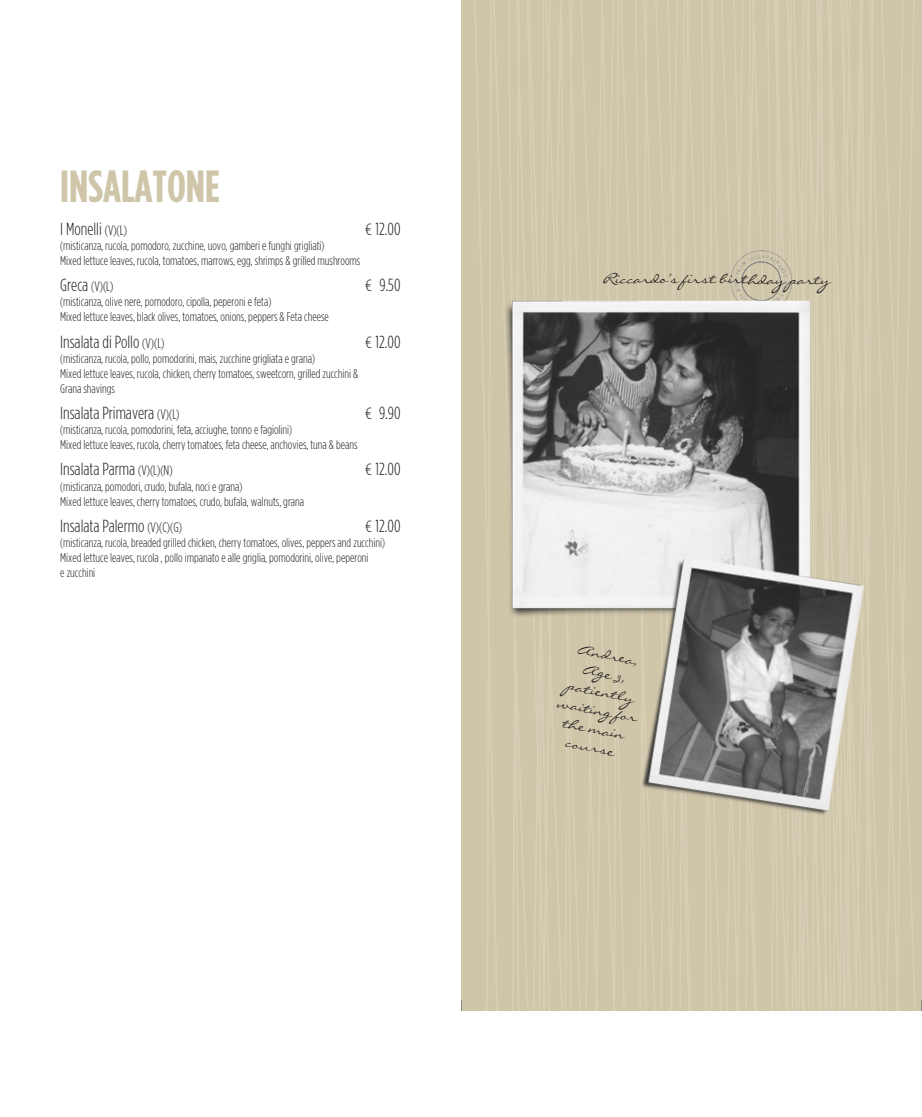
<style>
.page{position:relative;width:922px;height:1117px;background:#fff}
.page>*{position:absolute;margin:0;border:0;box-sizing:border-box;transform-origin:0 0}
.t1{font:700 condensed 45px "Gotham HTF";color:#cfc5a9}
.t2{font:300 condensed 17.5px "Gotham HTF";color:#1c1c1b}
.t3{font:300 condensed 13.75px "Gotham HTF";color:#1c1c1b}
.t4{font:13.12px/18.8px "Liorah BT";color:#1c1c1b;text-align:center}
.t5{font:300 condensed 12.5px/15px "Gotham HTF";color:#1c1c1b}
.s1{font-size:13.75px}
.s2{font-family:"Myriad Pro"}
.s3{font-size:17.5px}
</style>
<div class="page">
<svg style="left:470px;top:0;width:452px;height:1010px;background:#beb7a3"></svg>
<h1 class="t1" style="left:60px;top:160px;width:161px">INSALATONE</h1>
<h2 class="t2" style="left:60px;top:220px;width:68px">I Monelli <span class="s1">(V)(L)</span></h2>
<h2 class="t2" style="left:365px;top:220px;width:36px"><span class="s2">€</span> 12.00</h2>
<p class="t5" style="left:60px;top:238px;width:301px">(misticanza, rucola, pomodoro, zucchine, uovo, gamberi e funghi grigliati)<br>Mixed lettuce leaves, rucola, tomatoes, marrows, egg, shrimps &amp; grilled mushrooms</p>
<p class="t3" style="left:60px;top:279px;width:55px"><span class="s3">Greca</span> (V)(L)</p>
<h2 class="t2" style="left:365px;top:276px;width:36px"><span class="s2">€</span> 9.50</h2>
<p class="t5" style="left:60px;top:294px;width:270px">(misticanza, olive nere, pomodoro, cipolla, peperoni e feta)<br>Mixed lettuce leaves, black olives, tomatoes, onions, peppers &amp; Feta cheese</p>
<h2 class="t2" style="left:60px;top:332px;width:106px">Insalata di Pollo <span class="s1">(V)(L)</span></h2>
<h2 class="t2" style="left:365px;top:332px;width:36px"><span class="s2">€</span> 12.00</h2>
<p class="t5" style="left:60px;top:351px;width:299px">(misticanza, rucola, pollo, pomodorini, mais, zucchine grigliata e grana)<br>Mixed lettuce leaves, rucola, chicken, cherry tomatoes, sweetcorn, grilled zucchini &amp;<br>Grana shavings</p>
<h2 class="t2" style="left:60px;top:403px;width:121px">Insalata Primavera <span class="s1">(V)(L)</span></h2>
<h2 class="t2" style="left:365px;top:403px;width:36px"><span class="s2">€</span> 9.90</h2>
<p class="t5" style="left:60px;top:422px;width:299px">(misticanza, rucola, pomodorini, feta, acciughe, tonno e fagiolini)<br>Mixed lettuce leaves, rucola, cherry tomatoes, feta cheese, anchovies, tuna &amp; beans</p>
<h2 class="t2" style="left:60px;top:460px;width:114px">Insalata Parma <span class="s1">(V)(L)(N)</span></h2>
<h2 class="t2" style="left:365px;top:460px;width:36px"><span class="s2">€</span> 12.00</h2>
<p class="t5" style="left:60px;top:478px;width:245px">(misticanza, pomodori, crudo, bufala, noci e grana)<br>Mixed lettuce leaves, cherry tomatoes, crudo, bufala, walnuts, grana</p>
<h2 class="t2" style="left:60px;top:516px;width:123px">Insalata Palermo <span class="s1">(V)(C)(G)</span></h2>
<h2 class="t2" style="left:365px;top:516px;width:36px"><span class="s2">€</span> 12.00</h2>
<p class="t5" style="left:60px;top:534px;width:326px">(misticanza, rucola, breaded grilled chicken, cherry tomatoes, olives, peppers and zucchini)<br>Mixed lettuce leaves, rucola , pollo impanato e alle griglia, pomodorini, olive, peperoni<br>e zucchini</p>
<p class="t4" style="left:603px;top:269px;width:229px">Riccardo’s first birthday party</p>
<p class="t4" style="left:570px;top:637px;width:83px;rotate:11deg">Andrea,<br>Age 3, patiently waiting for the main course</p>
</div>
